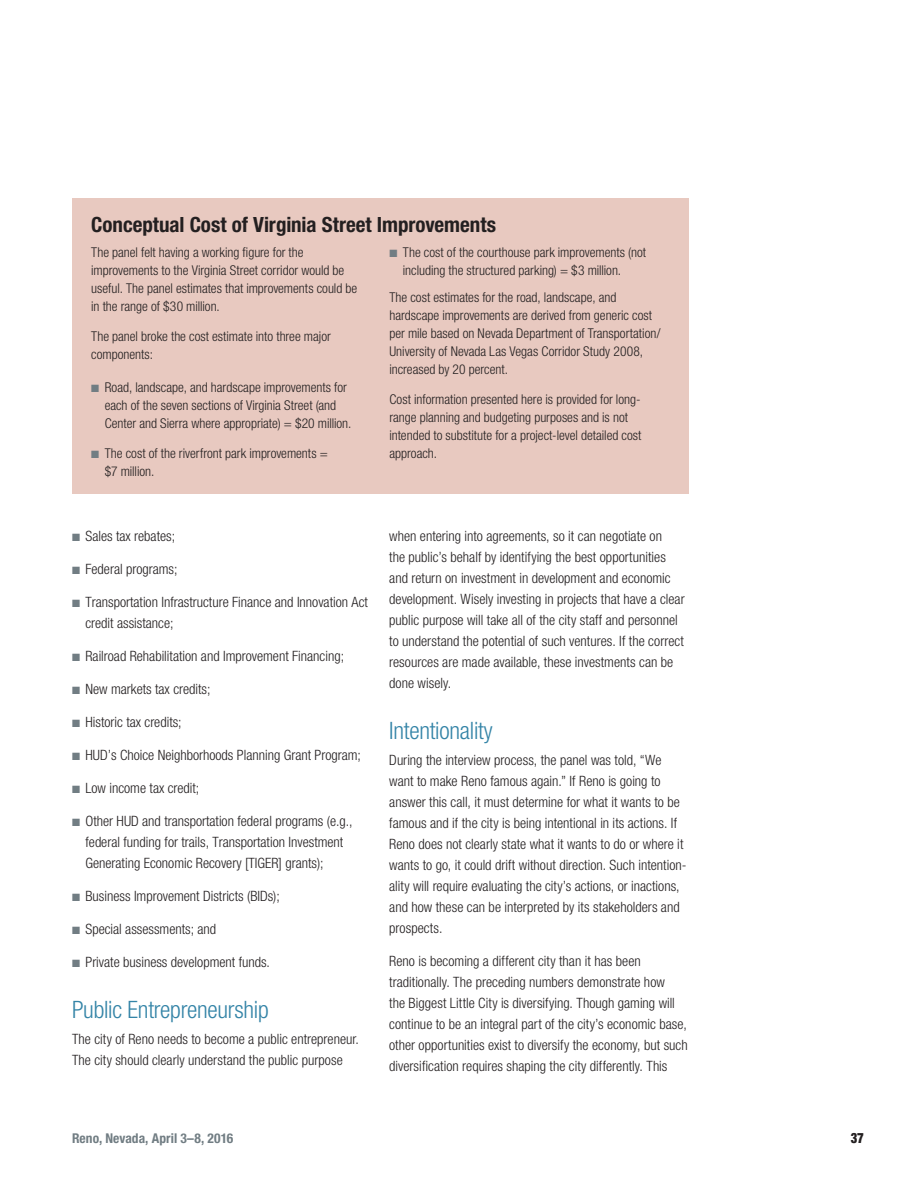
<style>
.page{position:relative;width:918px;height:1188px;background:#fff}
.page>*{position:absolute;margin:0;border:0;box-sizing:border-box;transform-origin:0 0}
.head_2{font:300 condensed 24px "Helvetica Neue LT Std";letter-spacing:-.01em;color:#3484a7}
.Sidebar_Head_-_Muse{font:700 condensed 21px "Helvetica Neue LT Std";color:#231f20}
.BODY_TXT{font:300 condensed 14.25px/21px "Helvetica Neue LT Std";color:#231f20}
.t1{font:900 condensed 14.25px "Helvetica Neue LT Std";color:#231f20;scale:.9 1}
.Sidebar_Text_-_Muse{font:300 condensed 13.5px/18px "Helvetica Neue LT Std";color:#231f20}
.t2{font:700 condensed 13.5px "Helvetica Neue LT Std";letter-spacing:.005em;color:#717d83}
.s1{color:#717d83}
</style>
<div class="page">
<div style="left:72px;top:198px;width:616px;height:296px;background:#e8c9c0"></div>
<p class="Sidebar_Head_-_Muse" style="left:91px;top:211px;width:407px">Conceptual Cost of Virginia Street Improvements</p>
<p class="Sidebar_Text_-_Muse" style="left:91px;top:243px;width:268px">The panel felt having a working figure for the improvements to the Virginia Street corridor would be useful. The panel estimates that improvements could be in the range of $30 million.</p>
<p class="Sidebar_Text_-_Muse" style="left:91px;top:327px;width:241px">The panel broke the cost estimate into three major components:</p>
<p class="Sidebar_Text_-_Muse" style="left:105px;top:378px;width:248px;text-indent:-14px"><span class="s1">■</span> Road, landscape, and hardscape improvements for each of the seven sections of Virginia Street (and<br>Center and Sierra where appropriate) = $20 million.</p>
<p class="Sidebar_Text_-_Muse" style="left:105px;top:444px;width:225px;text-indent:-14px"><span class="s1">■</span> The cost of the riverfront park improvements = $7 million.</p>
<p class="Sidebar_Text_-_Muse" style="left:403px;top:243px;width:245px;text-indent:-14px"><span class="s1">■</span> The cost of the courthouse park improvements (not including the structured parking) = $3 million.</p>
<p class="Sidebar_Text_-_Muse" style="left:389px;top:288px;width:273px">The cost estimates for the road, landscape, and hardscape improvements are derived from generic cost per mile based on Nevada Department of Transportation/ University of Nevada Las Vegas Corridor Study 2008, increased by 20 percent.</p>
<p class="Sidebar_Text_-_Muse" style="left:389px;top:390px;width:254px">Cost information presented here is provided for long&shy;range planning and budgeting purposes and is not intended to substitute for a project-level detailed cost approach.</p>
<p class="BODY_TXT" style="left:72px;top:526px;width:105px"><span class="s1">■</span> Sales tax rebates;</p>
<p class="BODY_TXT" style="left:72px;top:559px;width:107px"><span class="s1">■</span> Federal programs;</p>
<p class="BODY_TXT" style="left:86px;top:592px;width:284px;text-indent:-14px"><span class="s1">■</span> Transportation Infrastructure Finance and Innovation Act credit assistance;</p>
<p class="BODY_TXT" style="left:72px;top:646px;width:274px"><span class="s1">■</span> Railroad Rehabilitation and Improvement Financing;</p>
<p class="BODY_TXT" style="left:72px;top:679px;width:140px"><span class="s1">■</span> New markets tax credits;</p>
<p class="BODY_TXT" style="left:72px;top:712px;width:111px"><span class="s1">■</span> Historic tax credits;</p>
<p class="BODY_TXT" style="left:72px;top:745px;width:291px"><span class="s1">■</span> HUD’s Choice Neighborhoods Planning Grant Program;</p>
<p class="BODY_TXT" style="left:72px;top:778px;width:129px"><span class="s1">■</span> Low income tax credit;</p>
<p class="BODY_TXT" style="left:86px;top:811px;width:269px;text-indent:-14px"><span class="s1">■</span> Other HUD and transportation federal programs (e.g., federal funding for trails, Transportation Investment<br>Generating Economic Recovery [TIGER] grants);</p>
<p class="BODY_TXT" style="left:72px;top:886px;width:209px"><span class="s1">■</span> Business Improvement Districts (BIDs);</p>
<p class="BODY_TXT" style="left:72px;top:919px;width:146px"><span class="s1">■</span> Special assessments; and</p>
<p class="BODY_TXT" style="left:72px;top:952px;width:200px"><span class="s1">■</span> Private business development funds.</p>
<p class="head_2" style="left:72px;top:996px;width:198px">Public Entrepreneurship</p>
<p class="BODY_TXT" style="left:72px;top:1028px;width:289px">The city of Reno needs to become a public entrepreneur.<br>The city should clearly understand the public purpose</p>
<p class="BODY_TXT" style="left:389px;top:526px;width:297px">when entering into agreements, so it can negotiate on<br>the public’s behalf by identifying the best opportunities and return on investment in development and economic development. Wisely investing in projects that have a clear public purpose will take all of the city staff and personnel to understand the potential of such ventures. If the correct resources are made available, these investments can be done wisely.</p>
<p class="head_2" style="left:389px;top:717px;width:105px">Intentionality</p>
<p class="BODY_TXT" style="left:389px;top:749px;width:299px">During the interview process, the panel was told, “We want to make Reno famous again.” If Reno is going to answer this call, it must determine for what it wants to be famous and if the city is being intentional in its actions. If Reno does not clearly state what it wants to do or where it wants to go, it could drift without direction. Such intention&shy;ality will require evaluating the city’s actions, or inactions, and how these can be interpreted by its stakeholders and prospects.</p>
<p class="BODY_TXT" style="left:389px;top:950px;width:300px">Reno is becoming a different city than it has been traditionally. The preceding numbers demonstrate how<br>the Biggest Little City is diversifying. Though gaming will continue to be an integral part of the city’s economic base, other opportunities exist to diversify the economy, but such diversification requires shaping the city differently. This</p>
<p class="t2" style="left:72px;top:1130px;width:163px">Reno, Nevada, April 3–8, 2016</p>
<p class="t1" style="left:851px;top:1129px;width:16px">37</p>
</div>
